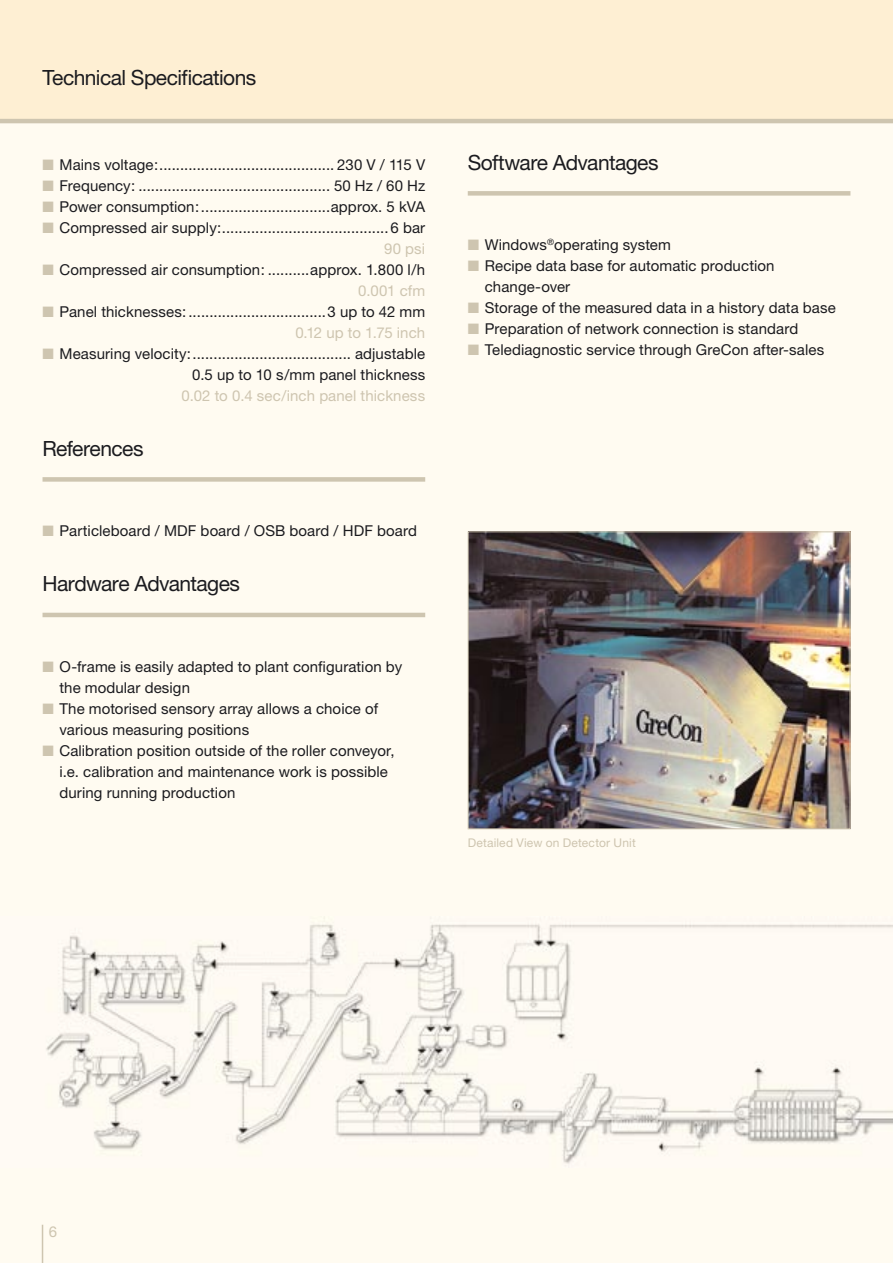
<style>
.page{position:relative;width:893px;height:1263px;background:#fffbf1}
.page>*{position:absolute;margin:0;border:0;box-sizing:border-box;transform-origin:0 0}
.GreCon_Absatz_im_Text{font:21px "Helvetica Neue";letter-spacing:-.03em;color:#1b1b1f}
.GreCon_Absatz{font:21px "Helvetica Neue";letter-spacing:-.025em;color:#1b1b1f}
.GreCon_Text_DEU__AUFZ{font:15px/21px "Helvetica Neue";letter-spacing:.005em;color:#1b1b1f}
.GreCon_Text_DEU__AUFZ__-_Nichtmetrisch{font:15px "Helvetica Neue";letter-spacing:.005em;color:#cec5b0}
.GreCon_Untertitel{font:12px "Helvetica Neue";letter-spacing:.015em;color:#cec5b0}
.s1{color:#cec5b0}
</style>
<div class="page">
<div style="left:0;top:0;width:892px;height:123px;background:#feefd3"></div>
<hr style="left:42px;top:1225px;width:1px;height:38px;background:#cec5b0">
<svg style="left:892px;top:0;width:1px;height:123px"></svg>
<img style="left:46px;top:924px;width:847px;height:240px">
<img style="left:470px;top:533px;width:378px;height:294px">
<div style="left:468px;top:531px;width:382px;height:298px;border:1px solid #cec5b0"></div>
<div style="left:43px;top:477px;width:382px;height:5px;background:#cec5b0"></div>
<hr style="left:43px;top:613px;width:382px;height:4px;background:#cec5b0">
<div style="left:468px;top:191px;width:382px;height:5px;background:#cec5b0"></div>
<p class="GreCon_Absatz" style="left:42px;top:65px;width:215px">Technical Specifications</p>
<p class="GreCon_Text_DEU__AUFZ" style="left:43px;top:154px;width:384px"><span class="s1">■</span> Mains voltage: .......................................... 230 V / 115 V</p>
<p class="GreCon_Text_DEU__AUFZ" style="left:43px;top:175px;width:384px"><span class="s1">■</span> Frequency: .............................................. 50 Hz / 60 Hz</p>
<p class="GreCon_Text_DEU__AUFZ" style="left:43px;top:196px;width:384px"><span class="s1">■</span> Power consumption: ...............................approx. 5 kVA</p>
<p class="GreCon_Text_DEU__AUFZ" style="left:43px;top:217px;width:384px"><span class="s1">■</span> Compressed air supply: ........................................6 bar</p>
<p class="GreCon_Text_DEU__AUFZ__-_Nichtmetrisch" style="left:384px;top:240px;width:43px">90 psi</p>
<p class="GreCon_Text_DEU__AUFZ" style="left:43px;top:259px;width:384px"><span class="s1">■</span> Compressed air consumption: ..........approx. 1.800 l/h</p>
<p class="GreCon_Text_DEU__AUFZ__-_Nichtmetrisch" style="left:358px;top:282px;width:69px">0.001 cfm</p>
<p class="GreCon_Text_DEU__AUFZ" style="left:43px;top:301px;width:384px"><span class="s1">■</span> Panel thicknesses: .................................3 up to 42 mm</p>
<p class="GreCon_Text_DEU__AUFZ__-_Nichtmetrisch" style="left:295px;top:324px;width:131px">0.12 up to 1.75 inch</p>
<p class="GreCon_Text_DEU__AUFZ" style="left:43px;top:343px;width:384px"><span class="s1">■</span> Measuring velocity: ...................................... adjustable</p>
<p class="GreCon_Text_DEU__AUFZ" style="left:192px;top:364px;width:235px">0.5 up to 10 s/mm panel thickness</p>
<p class="GreCon_Text_DEU__AUFZ__-_Nichtmetrisch" style="left:181px;top:387px;width:245px">0.02 to 0.4 sec/inch panel thickness</p>
<p class="GreCon_Absatz_im_Text" style="left:43px;top:436px;width:103px">References</p>
<p class="GreCon_Text_DEU__AUFZ" style="left:43px;top:520px;width:376px"><span class="s1">■</span> Particleboard / MDF board / OSB board / HDF board</p>
<p class="GreCon_Absatz_im_Text" style="left:43px;top:571px;width:199px">Hardware Advantages</p>
<p class="GreCon_Text_DEU__AUFZ" style="left:60px;top:656px;width:344px;text-indent:-17px"><span class="s1">■</span> O-frame is easily adapted to plant configuration by the modular design</p>
<p class="GreCon_Text_DEU__AUFZ" style="left:60px;top:698px;width:320px;text-indent:-17px"><span class="s1">■</span> The motorised sensory array allows a choice of various measuring positions</p>
<p class="GreCon_Text_DEU__AUFZ" style="left:60px;top:740px;width:337px;text-indent:-17px"><span class="s1">■</span> Calibration position outside of the roller conveyor, i.e. calibration and maintenance work is possible during running production</p>
<p class="GreCon_Absatz_im_Text" style="left:468px;top:150px;width:192px">Software Advantages</p>
<p class="GreCon_Text_DEU__AUFZ" style="left:468px;top:234px;width:205px"><span class="s1">■</span> Windows<sup>®</sup>operating system</p>
<p class="GreCon_Text_DEU__AUFZ" style="left:485px;top:255px;width:291px;text-indent:-17px"><span class="s1">■</span> Recipe data base for automatic production change-over</p>
<p class="GreCon_Text_DEU__AUFZ" style="left:468px;top:297px;width:369px"><span class="s1">■</span> Storage of the measured data in a history data base</p>
<p class="GreCon_Text_DEU__AUFZ" style="left:468px;top:318px;width:332px"><span class="s1">■</span> Preparation of network connection is standard</p>
<p class="GreCon_Text_DEU__AUFZ" style="left:468px;top:339px;width:358px"><span class="s1">■</span> Telediagnostic service through GreCon after-sales</p>
<p class="GreCon_Untertitel" style="left:468px;top:836px;width:170px">Detailed View on Detector Unit</p>
<p class="GreCon_Text_DEU__AUFZ__-_Nichtmetrisch" style="left:49px;top:1222px;width:10px">6</p>
</div>
